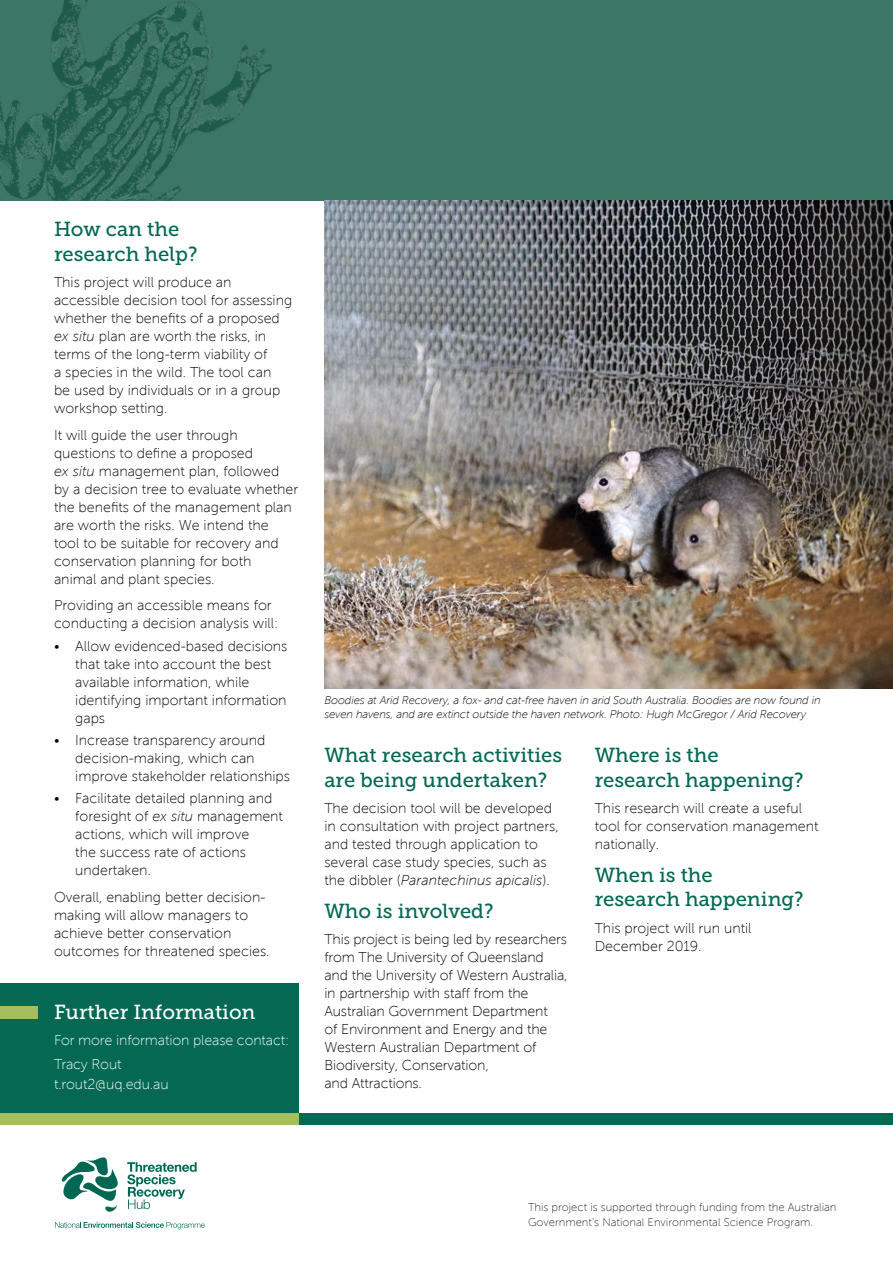
<style>
.page{position:relative;width:893px;height:1263px;background:#fff}
.page>*{position:absolute;margin:0;border:0;box-sizing:border-box;transform-origin:0 0}
.t1{font:20.25px/24.3px "Museo Slab 500";color:#046852}
.t2{font:20.25px "Museo Slab 500";color:#fff}
.t3{font:14.25px/18px "Museo Sans 100";color:#000}
.t4{font:14.25px/24px "Museo Sans 100";letter-spacing:-.01em;color:#fff}
.t5{font:italic 11.25px/13.5px "Museo Sans 100";letter-spacing:-.01em;color:#000}
.t6{font:11.25px/15px "Museo Sans 100";color:#000}
.s1{font-style:italic}
</style>
<div class="page">
<div style="left:0;top:0;width:893px;height:201px;background:#3b7764"></div>
<svg style="left:127px;top:1162px;width:70px;height:47px"></svg>
<svg style="left:61px;top:1157px;width:57px;height:55px"></svg>
<svg style="left:55px;top:1222px;width:150px;height:7px"></svg>
<div style="left:0;top:1114px;width:893px;height:11px;background:#046852"></div>
<div style="left:0;top:983px;width:298px;height:131px;background:#046852"></div>
<div style="left:0;top:1114px;width:298px;height:11px;background:#a4be5f"></div>
<img style="left:324px;top:201px;width:569px;height:488px">
<div style="left:0;top:1006px;width:37px;height:12px;background:#a4be5f"></div>
<img style="left:0;top:0;width:272px;height:201px">
<h1 class="t1" style="left:54px;top:217px;width:145px">How can the research help?</h1>
<p class="t3" style="left:54px;top:273px;width:240px">This project will produce an accessible decision tool for assessing whether the benefits of a proposed <span class="s1">ex situ</span> plan are worth the risks, in terms of the long-term viability of<br>a species in the wild. The tool can<br>be used by individuals or in a group workshop setting.</p>
<p class="t3" style="left:54px;top:426px;width:246px">It will guide the user through questions to define a proposed<br><span class="s1">ex situ</span> management plan, followed<br>by a decision tree to evaluate whether the benefits of the management plan are worth the risks. We intend the<br>tool to be suitable for recovery and conservation planning for both<br>animal and plant species.</p>
<p class="t3" style="left:54px;top:596px;width:226px">Providing an accessible means for conducting a decision analysis will:</p>
<p class="t3" style="left:75px;top:637px;width:214px;text-indent:-21px">• Allow evidenced-based decisions that take into account the best available information, while identifying important information gaps</p>
<p class="t3" style="left:75px;top:731px;width:216px;text-indent:-21px">• Increase transparency around decision-making, which can improve stakeholder relationships</p>
<p class="t3" style="left:75px;top:789px;width:209px;text-indent:-21px">• Facilitate detailed planning and foresight of <span class="s1">ex situ</span> management actions, which will improve<br>the success rate of actions undertaken.</p>
<p class="t3" style="left:54px;top:888px;width:217px">Overall, enabling better decision&shy;making will allow managers to achieve better conservation outcomes for threatened species.</p>
<h1 class="t2" style="left:54px;top:1000px;width:203px">Further Information</h1>
<p class="t4" style="left:54px;top:1028px;width:237px">For more information please contact:<br>Tracy Rout</p>
<p class="t4" style="left:54px;top:1072px;width:116px">t.rout2@uq.edu.au</p>
<p class="t5" style="left:324px;top:694px;width:498px">Boodies at Arid Recovery, a fox- and cat-free haven in arid South Australia. Boodies are now found in seven havens, and are extinct outside the haven network. Photo: Hugh McGregor / Arid Recovery</p>
<h1 class="t1" style="left:324px;top:743px;width:239px">What research activities are being undertaken?</h1>
<p class="t3" style="left:324px;top:799px;width:236px">The decision tool will be developed in consultation with project partners, and tested through application to several case study species, such as the dibbler (<span class="s1">Parantechinus apicalis</span>).</p>
<h1 class="t1" style="left:324px;top:899px;width:171px">Who is involved?</h1>
<p class="t3" style="left:324px;top:931px;width:245px">This project is being led by researchers from The University of Queensland and the University of Western Australia, in partnership with staff from the Australian Government Department<br>of Environment and Energy and the Western Australian Department of Biodiversity, Conservation,<br>and Attractions.</p>
<h1 class="t1" style="left:595px;top:743px;width:211px">Where is the research happening?</h1>
<p class="t3" style="left:595px;top:799px;width:225px">This research will create a useful tool for conservation management nationally.</p>
<h1 class="t1" style="left:595px;top:863px;width:211px">When is the<br>research happening?</h1>
<p class="t3" style="left:595px;top:919px;width:158px">This project will run until<br>December 2019.</p>
<p class="t6" style="left:528px;top:1200px;width:310px">This project is supported through funding from the Australian<br>Government’s National Environmental Science Program.</p>
</div>
